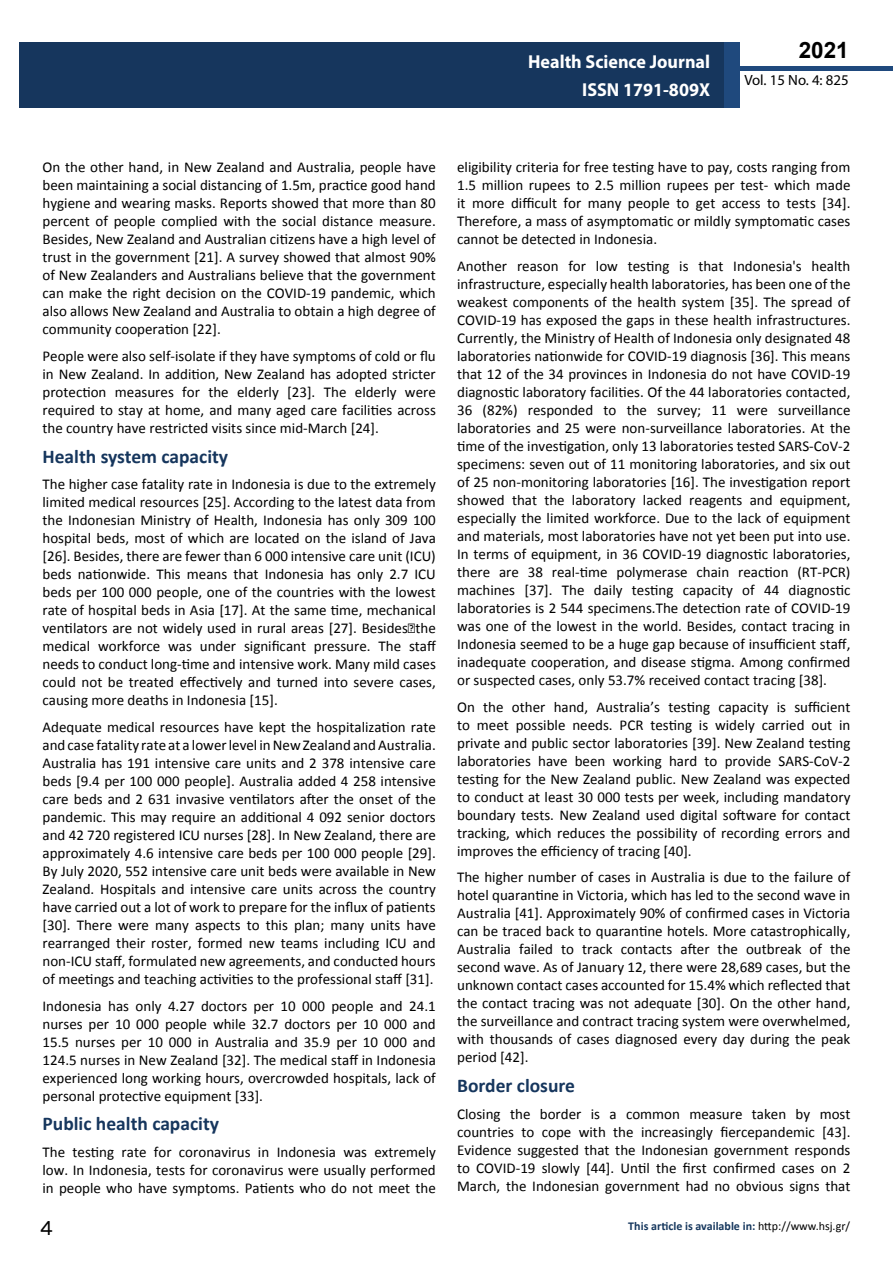
<style>
.page{position:relative;width:893px;height:1263px;background:#fff}
.page>*{position:absolute;margin:0;border:0;box-sizing:border-box;transform-origin:0 0}
.t1{font:25.5px "Tunga";color:#000}
.t2{font:700 22.5px "Arial";color:#000}
.t3{font:700 19.5px "Calibri";color:#16365d}
.t4{font:700 18.75px/27.2px "Myriad Pro";color:#fff;text-align:right;scale:.96 1}
.t5{font:15px/18px "Calibri";color:#000;text-align:justify}
.t6{font:14.85px "Myriad Pro";color:#000}
.t7{font:700 12px "Calibri";color:#16375d}
.s1{font-weight:400;color:#000}
</style>
<div class="page">
<div style="left:722px;top:66px;width:171px;height:5px;background:#1f497d"></div>
<div style="left:19px;top:42px;width:706px;height:66px;background:#16365d"></div>
<div style="left:725px;top:42px;width:15px;height:66px;background:#1f497d"></div>
<p class="t4" style="left:528px;top:48px;width:191px">Health Science Journal<br>ISSN 1791-809X</p>
<h2 class="t2" style="left:799px;top:35px;width:52px">2021</h2>
<p class="t6" style="left:744px;top:71px;width:106px">Vol. 15 No. 4: 825</p>
<p class="t5" style="left:43px;top:158px;width:395px">On the other hand, in New Zealand and Australia, people have been maintaining a social distancing of 1.5m, practice good hand hygiene and wearing masks. Reports showed that more than 80 percent of people complied with the social distance measure.<br>Besides, New Zealand and Australian citizens have a high level of trust in the government [21]. A survey showed that almost 90% of New Zealanders and Australians believe that the government can make the right decision on the COVID-19 pandemic, which also allows New Zealand and Australia to obtain a high degree of community cooperation [22].</p>
<p class="t5" style="left:43px;top:347px;width:395px">People were also self-isolate if they have symptoms of cold or flu in New Zealand. In addition, New Zealand has adopted stricter protection measures for the elderly [23]. The elderly were required to stay at home, and many aged care facilities across the country have restricted visits since mid-March [24].</p>
<h3 class="t3" style="left:43px;top:444px;width:187px">Health system capacity</h3>
<p class="t5" style="left:43px;top:475px;width:395px">The higher case fatality rate in Indonesia is due to the extremely limited medical resources [25]. According to the latest data from the Indonesian Ministry of Health, Indonesia has only 309 100 hospital beds, most of which are located on the island of Java [26]. Besides, there are fewer than 6 000 intensive care unit (ICU) beds nationwide. This means that Indonesia has only 2.7 ICU beds per 100 000 people, one of the countries with the lowest rate of hospital beds in Asia [17]. At the same time, mechanical ventilators are not widely used in rural areas [27]. Besides，the medical workforce was under significant pressure. The staff needs to conduct long-time and intensive work. Many mild cases could not be treated effectively and turned into severe cases, causing more deaths in Indonesia [15].</p>
<p class="t5" style="left:43px;top:718px;width:395px">Adequate medical resources have kept the hospitalization rate and case fatality rate at a lower level in New Zealand and Australia.<br>Australia has 191 intensive care units and 2 378 intensive care beds [9.4 per 100 000 people]. Australia added 4 258 intensive care beds and 2 631 invasive ventilators after the onset of the pandemic. This may require an additional 4 092 senior doctors and 42 720 registered ICU nurses [28]. In New Zealand, there are approximately 4.6 intensive care beds per 100 000 people [29].<br>By July 2020, 552 intensive care unit beds were available in New Zealand. Hospitals and intensive care units across the country have carried out a lot of work to prepare for the influx of patients [30]. There were many aspects to this plan; many units have rearranged their roster, formed new teams including ICU and non-ICU staff, formulated new agreements, and conducted hours of meetings and teaching activities to the professional staff [31].</p>
<p class="t5" style="left:43px;top:996px;width:395px">Indonesia has only 4.27 doctors per 10 000 people and 24.1 nurses per 10 000 people while 32.7 doctors per 10 000 and 15.5 nurses per 10 000 in Australia and 35.9 per 10 000 and 124.5 nurses in New Zealand [32]. The medical staff in Indonesia experienced long working hours, overcrowded hospitals, lack of personal protective equipment [33].</p>
<h3 class="t3" style="left:43px;top:1111px;width:178px">Public health capacity</h3>
<p class="t5" style="left:43px;top:1143px;width:395px">The testing rate for coronavirus in Indonesia was extremely low. In Indonesia, tests for coronavirus were usually performed in people who have symptoms. Patients who do not meet the</p>
<p class="t5" style="left:457px;top:158px;width:395px">eligibility criteria for free testing have to pay, costs ranging from 1.5 million rupees to 2.5 million rupees per test- which made it more difficult for many people to get access to tests [34].<br>Therefore, a mass of asymptomatic or mildly symptomatic cases cannot be detected in Indonesia.</p>
<p class="t5" style="left:457px;top:257px;width:395px">Another reason for low testing is that Indonesia's health infrastructure, especially health laboratories, has been one of the weakest components of the health system [35]. The spread of COVID-19 has exposed the gaps in these health infrastructures.<br>Currently, the Ministry of Health of Indonesia only designated 48 laboratories nationwide for COVID-19 diagnosis [36]. This means that 12 of the 34 provinces in Indonesia do not have COVID-19 diagnostic laboratory facilities. Of the 44 laboratories contacted, 36 (82%) responded to the survey; 11 were surveillance laboratories and 25 were non-surveillance laboratories. At the time of the investigation, only 13 laboratories tested SARS-CoV-2 specimens: seven out of 11 monitoring laboratories, and six out of 25 non-monitoring laboratories [16]. The investigation report showed that the laboratory lacked reagents and equipment, especially the limited workforce. Due to the lack of equipment and materials, most laboratories have not yet been put into use.<br>In terms of equipment, in 36 COVID-19 diagnostic laboratories, there are 38 real-time polymerase chain reaction (RT-PCR) machines [37]. The daily testing capacity of 44 diagnostic laboratories is 2 544 specimens.The detection rate of COVID-19 was one of the lowest in the world. Besides, contact tracing in Indonesia seemed to be a huge gap because of insufficient staff, inadequate cooperation, and disease stigma. Among confirmed or suspected cases, only 53.7% received contact tracing [38].</p>
<p class="t5" style="left:457px;top:697px;width:395px">On the other hand, Australia’s testing capacity is sufficient to meet possible needs. PCR testing is widely carried out in private and public sector laboratories [39]. New Zealand testing laboratories have been working hard to provide SARS-CoV-2 testing for the New Zealand public. New Zealand was expected to conduct at least 30 000 tests per week, including mandatory boundary tests. New Zealand used digital software for contact tracking, which reduces the possibility of recording errors and improves the efficiency of tracing [40].</p>
<p class="t5" style="left:457px;top:868px;width:395px">The higher number of cases in Australia is due to the failure of hotel quarantine in Victoria, which has led to the second wave in Australia [41]. Approximately 90% of confirmed cases in Victoria can be traced back to quarantine hotels. More catastrophically, Australia failed to track contacts after the outbreak of the second wave. As of January 12, there were 28,689 cases, but the unknown contact cases accounted for 15.4% which reflected that the contact tracing was not adequate [30]. On the other hand, the surveillance and contract tracing system were overwhelmed, with thousands of cases diagnosed every day during the peak period [42].</p>
<h3 class="t3" style="left:457px;top:1073px;width:119px">Border closure</h3>
<p class="t5" style="left:457px;top:1104px;width:395px">Closing the border is a common measure taken by most countries to cope with the increasingly fiercepandemic [43].<br>Evidence suggested that the Indonesian government responds to COVID-19 slowly [44]. Until the first confirmed cases on 2<br>March, the Indonesian government had no obvious signs that</p>
<h1 class="t1" style="left:40px;top:1211px;width:15px">4</h1>
<p class="t7" style="left:628px;top:1218px;width:223px">This article is available in: <span class="s1">http://www.hsj.gr/</span></p>
</div>
